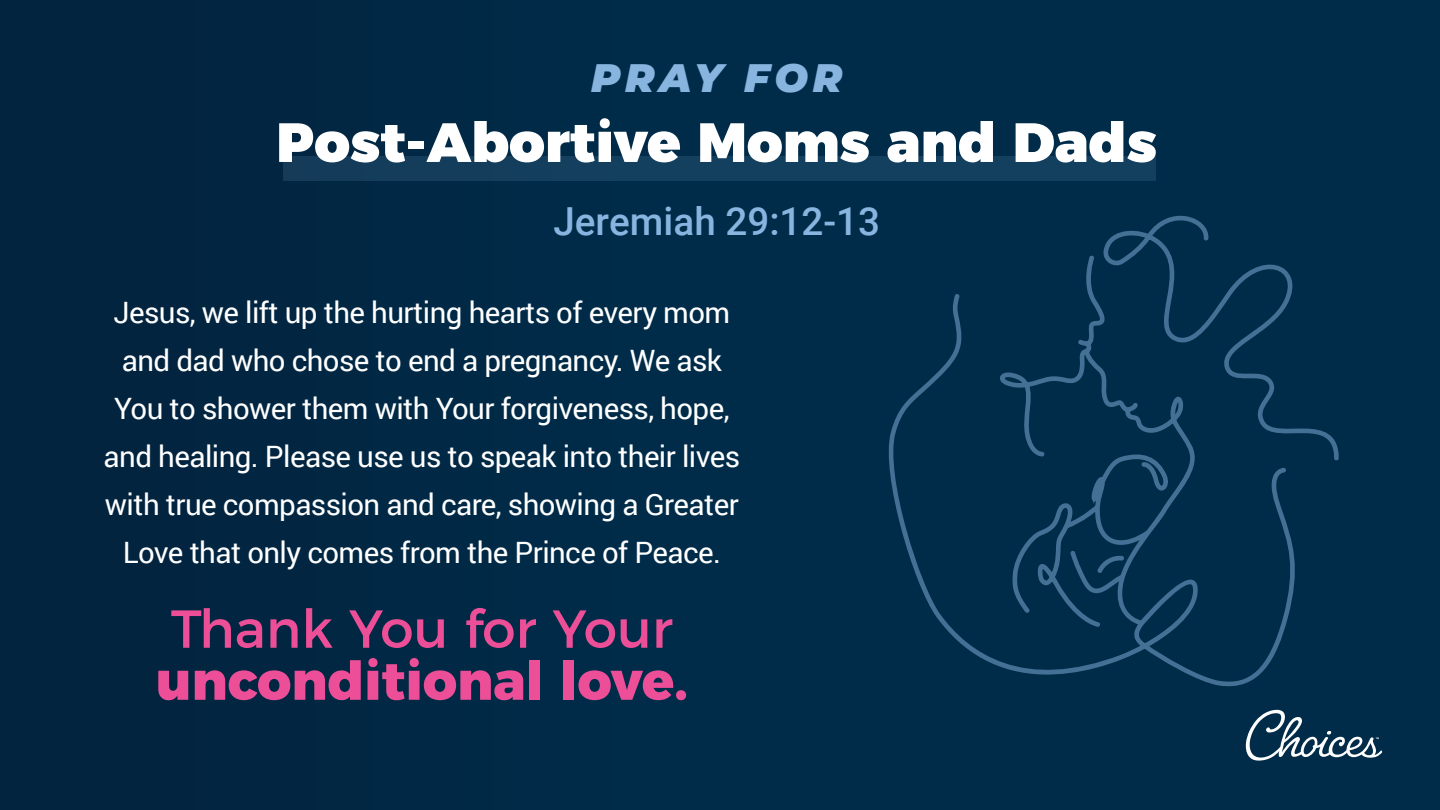
<style>
.page{position:relative;width:1440px;height:810px;background:#002c49}
.page>*{position:absolute;margin:0;border:0;box-sizing:border-box;transform-origin:0 0}
.t1{font:900 55.25px "Montserrat";color:#fff}
.t2{font:800 53.38px/52px "Montserrat";color:#ec4f97}
.t3{font:italic 900 39.75px "Montserrat";letter-spacing:.115em;color:#87b5e0}
.t4{font:500 38.62px "Roboto";color:#87b5e0}
.t5{font:29.5px/47.9px "Roboto";letter-spacing:-.02em;color:#fff;text-align:center}
.s1{font-weight:400}
</style>
<div class="page">
<div style="left:0;top:0;width:666px;height:810px;background:#04223d"></div>
<div style="left:284px;top:156px;width:872px;height:24px;background:#14405f"></div>
<svg style="left:1245px;top:710px;width:137px;height:51px"></svg>
<svg style="left:1103px;top:215px;width:236px;height:246px"></svg>
<svg style="left:888px;top:253px;width:414px;height:434px"></svg>
<p class="t3" style="left:591px;top:48px;width:253px">PRAY FOR</p>
<p class="t1" style="left:276px;top:96px;width:882px">Post-Abortive Moms and Dads</p>
<p class="t4" style="left:553px;top:194px;width:328px">Jeremiah 29:12-13</p>
<p class="t5" style="left:104px;top:288px;width:638px">Jesus, we lift up the hurting hearts of every mom and dad who chose to end a pregnancy. We ask You to shower them with Your forgiveness, hope, and healing. Please use us to speak into their lives with true compassion and care, showing a Greater Love that only comes from the Prince of Peace.</p>
<p class="t2" style="left:156px;top:599px;width:534px"><span class="s1">Thank You for Your </span>unconditional love.</p>
</div>
